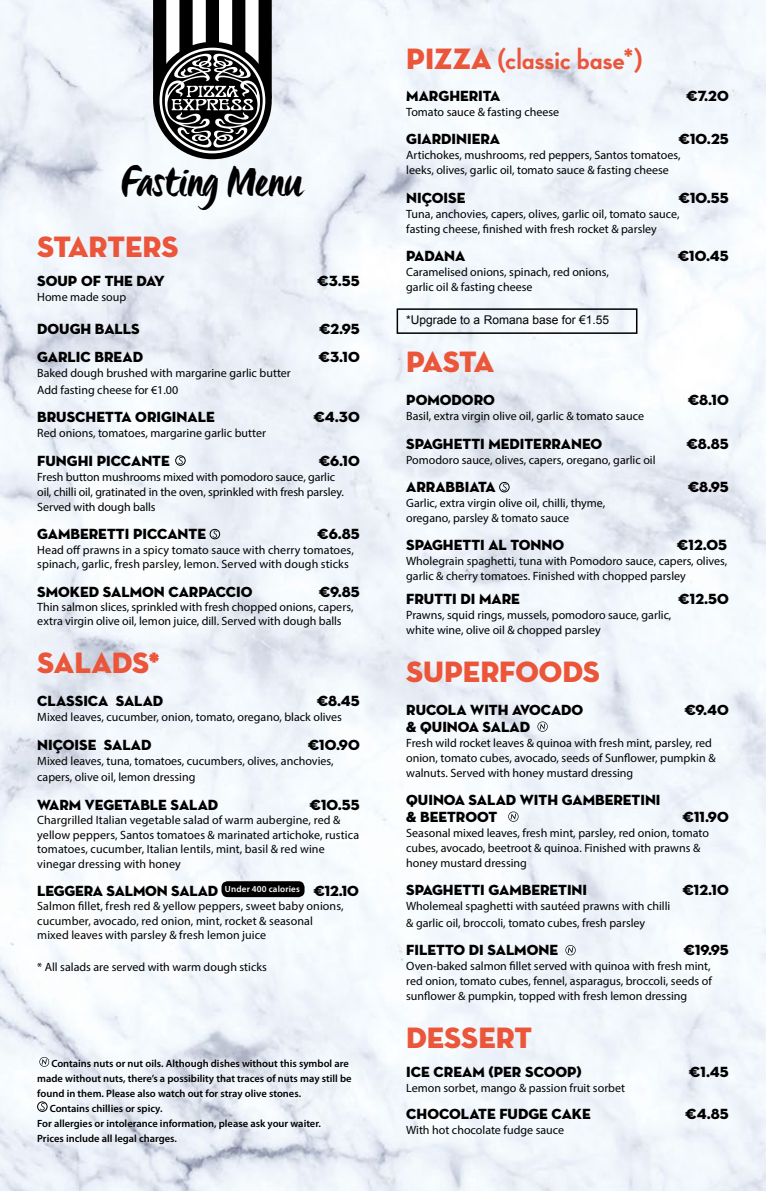
<style>
.page{position:relative;width:766px;height:1191px;background:#fff}
.page>*{position:absolute;margin:0;border:0;box-sizing:border-box;transform-origin:0 0}
.t1{font:45px "Origo";letter-spacing:-.005em;color:#000}
.t2{font:30px "Neutra Disp Titling";color:#eb5539}
.t3{font:30px "Neutra Disp Bold Alt";color:#eb5539}
.t4{font:15px/16.5px "Neutraface Display Titling";color:#000}
.t5{font:12px/15px "Myriad Pro";color:#000}
.t6{font:12px "Arial";color:#000}
.t7{font:600 10.5px "Myriad Pro";color:#000}
.s1{font-family:"Neutra Disp Titling"}
</style>
<div class="page">
<img style="left:0;top:0;width:765px;height:1191px">
<div style="left:396px;top:308px;width:241px;height:26px;border:2px solid #000"></div>
<div style="left:175px;top:455px;width:10px;height:11px;border:1px solid #000;border-radius:50%"></div>
<svg style="left:178px;top:457px;width:5px;height:7px"></svg>
<div style="left:210px;top:529px;width:10px;height:10px;border:1px solid #000;border-radius:50%"></div>
<svg style="left:212px;top:530px;width:5px;height:8px"></svg>
<div style="left:221px;top:881px;width:83px;height:16px;background:#000;border-radius:6px"></div>
<div style="left:499px;top:482px;width:10px;height:10px;border:1px solid #000;border-radius:50%"></div>
<svg style="left:502px;top:483px;width:4px;height:8px"></svg>
<svg style="left:537px;top:721px;width:10px;height:11px"></svg>
<svg style="left:508px;top:811px;width:10px;height:11px"></svg>
<svg style="left:565px;top:945px;width:10px;height:10px"></svg>
<svg style="left:39px;top:1057px;width:10px;height:9px"></svg>
<div style="left:37px;top:1101px;width:10px;height:10px;border:1px solid #000;border-radius:50%"></div>
<svg style="left:40px;top:1103px;width:5px;height:7px"></svg>
<svg style="left:153px;top:0;width:119px;height:153px"></svg>
<h1 class="t1" style="left:122px;top:149px;width:182px">Fasting Menu</h1>
<h2 class="t2" style="left:37px;top:228px;width:143px">STARTERS</h2>
<p class="t4" style="left:37px;top:272px;width:129px">SOUP OF THE DAY</p>
<p class="t4" style="left:317px;top:272px;width:44px">€3.55</p>
<p class="t5" style="left:37px;top:289px;width:90px">Home made soup</p>
<p class="t4" style="left:37px;top:320px;width:104px">DOUGH BALLS</p>
<p class="t4" style="left:319px;top:320px;width:42px">€2.95</p>
<p class="t4" style="left:37px;top:349px;width:107px">GARLIC BREAD</p>
<p class="t4" style="left:318px;top:349px;width:43px">€3.10</p>
<p class="t5" style="left:37px;top:365px;width:255px;line-height:16.5px">Baked dough brushed with margarine garlic butter<br>Add fasting cheese for €1.00</p>
<p class="t4" style="left:37px;top:409px;width:179px">BRUSCHETTA ORIGINALE</p>
<p class="t4" style="left:313px;top:409px;width:48px">€4.30</p>
<p class="t5" style="left:37px;top:425px;width:230px">Red onions, tomatoes, margarine garlic butter</p>
<p class="t4" style="left:37px;top:452px;width:134px">FUNGHI PICCANTE</p>
<p class="t4" style="left:318px;top:452px;width:43px">€6.10</p>
<p class="t5" style="left:37px;top:469px;width:308px">Fresh button mushrooms mixed with pomodoro sauce, garlic oil, chilli oil, gratinated in the oven, sprinkled with fresh parsley.<br>Served with dough balls</p>
<p class="t4" style="left:37px;top:526px;width:170px">GAMBERETTI PICCANTE</p>
<p class="t4" style="left:317px;top:526px;width:44px">€6.85</p>
<p class="t5" style="left:37px;top:542px;width:318px;line-height:14.4px">Head off prawns in a spicy tomato sauce with cherry tomatoes, spinach, garlic, fresh parsley, lemon. Served with dough sticks</p>
<p class="t4" style="left:37px;top:583px;width:217px">SMOKED SALMON CARPACCIO</p>
<p class="t4" style="left:319px;top:583px;width:42px">€9.85</p>
<p class="t5" style="left:37px;top:599px;width:318px;line-height:14.4px">Thin salmon slices, sprinkled with fresh chopped onions, capers, extra virgin olive oil, lemon juice, dill. Served with dough balls</p>
<h2 class="t2" style="left:37px;top:644px;width:124px">SALADS*</h2>
<p class="t4" style="left:37px;top:693px;width:127px">CLASSICA SALAD</p>
<p class="t4" style="left:316px;top:693px;width:45px">€8.45</p>
<p class="t5" style="left:37px;top:709px;width:306px">Mixed leaves, cucumber, onion, tomato, oregano, black olives</p>
<p class="t4" style="left:37px;top:736px;width:116px">NIÇOISE SALAD</p>
<p class="t4" style="left:307px;top:736px;width:54px">€10.90</p>
<p class="t5" style="left:37px;top:752px;width:298px;line-height:16.5px">Mixed leaves, tuna, tomatoes, cucumbers, olives, anchovies, capers, olive oil, lemon dressing</p>
<p class="t4" style="left:37px;top:796px;width:182px">WARM VEGETABLE SALAD</p>
<p class="t4" style="left:309px;top:796px;width:52px">€10.55</p>
<p class="t5" style="left:37px;top:813px;width:323px;line-height:14.4px">Chargrilled Italian vegetable salad of warm aubergine, red &amp; yellow peppers, Santos tomatoes &amp; marinated artichoke, rustica tomatoes, cucumber, Italian lentils, mint, basil &amp; red wine vinegar dressing with honey</p>
<p class="t4" style="left:37px;top:882px;width:323px">LEGGERA SALMON SALAD <sup>Under</sup> <sup>400</sup> <sup>calories</sup> €12.10</p>
<p class="t5" style="left:37px;top:899px;width:308px;line-height:14.4px">Salmon fillet, fresh red &amp; yellow peppers, sweet baby onions, cucumber, avocado, red onion, mint, rocket &amp; seasonal mixed leaves with parsley &amp; fresh lemon juice</p>
<p class="t5" style="left:37px;top:959px;width:231px">* All salads are served with warm dough sticks</p>
<p class="t7" style="left:51px;top:1057px;width:299px">Contains nuts or nut oils. Although dishes without this symbol are</p>
<p class="t7" style="left:37px;top:1072px;width:316px">made without nuts, there’s a possibility that traces of nuts may still be</p>
<p class="t7" style="left:37px;top:1087px;width:265px">found in them. Please also watch out for stray olive stones.</p>
<p class="t7" style="left:50px;top:1102px;width:114px">Contains chillies or spicy.</p>
<p class="t7" style="left:37px;top:1117px;width:285px">For allergies or intolerance information, please ask your waiter.</p>
<p class="t7" style="left:37px;top:1132px;width:141px">Prices include all legal charges.</p>
<h2 class="t3" style="left:406px;top:42px;width:238px"><span class="s1">PIZZA</span> (classic base*)</h2>
<p class="t4" style="left:406px;top:87px;width:96px">MARGHERITA</p>
<p class="t4" style="left:686px;top:87px;width:44px">€7.20</p>
<p class="t5" style="left:406px;top:104px;width:154px">Tomato sauce &amp; fasting cheese</p>
<p class="t4" style="left:406px;top:131px;width:95px">GIARDINIERA</p>
<p class="t4" style="left:678px;top:131px;width:52px">€10.25</p>
<p class="t5" style="left:406px;top:147px;width:276px">Artichokes, mushrooms, red peppers, Santos tomatoes, leeks, olives, garlic oil, tomato sauce &amp; fasting cheese</p>
<p class="t4" style="left:406px;top:189px;width:61px">NIÇOISE</p>
<p class="t4" style="left:678px;top:189px;width:52px">€10.55</p>
<p class="t5" style="left:406px;top:206px;width:275px">Tuna, anchovies, capers, olives, garlic oil, tomato sauce, fasting cheese, finished with fresh rocket &amp; parsley</p>
<p class="t4" style="left:406px;top:248px;width:61px">PADANA</p>
<p class="t4" style="left:677px;top:248px;width:53px">€10.45</p>
<p class="t5" style="left:406px;top:264px;width:204px">Caramelised onions, spinach, red onions, garlic oil &amp; fasting cheese</p>
<p class="t6" style="left:406px;top:312px;width:204px">*Upgrade to a Romana base for €1.55</p>
<h2 class="t2" style="left:406px;top:343px;width:89px">PASTA</h2>
<p class="t4" style="left:406px;top:392px;width:90px">POMODORO</p>
<p class="t4" style="left:687px;top:392px;width:42px">€8.10</p>
<p class="t5" style="left:406px;top:408px;width:239px">Basil, extra virgin olive oil, garlic &amp; tomato sauce</p>
<p class="t4" style="left:406px;top:435px;width:197px">SPAGHETTI MEDITERRANEO</p>
<p class="t4" style="left:686px;top:435px;width:44px">€8.85</p>
<p class="t5" style="left:406px;top:452px;width:251px">Pomodoro sauce, olives, capers, oregano, garlic oil</p>
<p class="t4" style="left:406px;top:479px;width:91px">ARRABBIATA</p>
<p class="t4" style="left:687px;top:479px;width:42px">€8.95</p>
<p class="t5" style="left:406px;top:496px;width:200px;line-height:14.4px">Garlic, extra virgin olive oil, chilli, thyme, oregano, parsley &amp; tomato sauce</p>
<p class="t4" style="left:406px;top:537px;width:159px">SPAGHETTI AL TONNO</p>
<p class="t4" style="left:676px;top:537px;width:52px">€12.05</p>
<p class="t5" style="left:406px;top:553px;width:322px">Wholegrain spaghetti, tuna with Pomodoro sauce, capers, olives, garlic &amp; cherry tomatoes. Finished with chopped parsley</p>
<p class="t4" style="left:406px;top:591px;width:115px">FRUTTI DI MARE</p>
<p class="t4" style="left:678px;top:591px;width:52px">€12.50</p>
<p class="t5" style="left:406px;top:607px;width:267px">Prawns, squid rings, mussels, pomodoro sauce, garlic, white wine, olive oil &amp; chopped parsley</p>
<h2 class="t2" style="left:406px;top:653px;width:195px">SUPERFOODS</h2>
<p class="t4" style="left:406px;top:702px;width:178px">RUCOLA WITH AVOCADO</p>
<p class="t4" style="left:684px;top:702px;width:46px">€9.40</p>
<p class="t4" style="left:406px;top:718px;width:125px">&amp; QUINOA SALAD</p>
<p class="t5" style="left:406px;top:735px;width:311px">Fresh wild rocket leaves &amp; quinoa with fresh mint, parsley, red onion, tomato cubes, avocado, seeds of Sunflower, pumpkin &amp; walnuts. Served with honey mustard dressing</p>
<p class="t4" style="left:406px;top:792px;width:256px">QUINOA SALAD WITH GAMBERETINI &amp; BEETROOT</p>
<p class="t4" style="left:682px;top:808px;width:48px">€11.90</p>
<p class="t5" style="left:406px;top:825px;width:304px">Seasonal mixed leaves, fresh mint, parsley, red onion, tomato cubes, avocado, beetroot &amp; quinoa. Finished with prawns &amp; honey mustard dressing</p>
<p class="t4" style="left:406px;top:882px;width:182px">SPAGHETTI GAMBERETINI</p>
<p class="t4" style="left:682px;top:882px;width:48px">€12.10</p>
<p class="t5" style="left:406px;top:898px;width:265px;line-height:16.5px">Wholemeal spaghetti with sautéed prawns with chilli &amp; garlic oil, broccoli, tomato cubes, fresh parsley</p>
<p class="t4" style="left:406px;top:942px;width:153px">FILETTO DI SALMONE</p>
<p class="t4" style="left:683px;top:942px;width:47px">€19.95</p>
<p class="t5" style="left:406px;top:958px;width:307px;text-align:justify">Oven-baked salmon fillet served with quinoa with fresh mint, red onion, tomato cubes, fennel, asparagus, broccoli, seeds of sunflower &amp; pumpkin, topped with fresh lemon dressing</p>
<h2 class="t2" style="left:406px;top:1019px;width:127px">DESSERT</h2>
<p class="t4" style="left:406px;top:1063px;width:177px">ICE CREAM (PER SCOOP)</p>
<p class="t4" style="left:688px;top:1063px;width:41px">€1.45</p>
<p class="t5" style="left:406px;top:1080px;width:220px">Lemon sorbet, mango &amp; passion fruit sorbet</p>
<p class="t4" style="left:406px;top:1105px;width:186px">CHOCOLATE FUDGE CAKE</p>
<p class="t4" style="left:685px;top:1105px;width:45px">€4.85</p>
<p class="t5" style="left:406px;top:1122px;width:159px">With hot chocolate fudge sauce</p>
</div>
